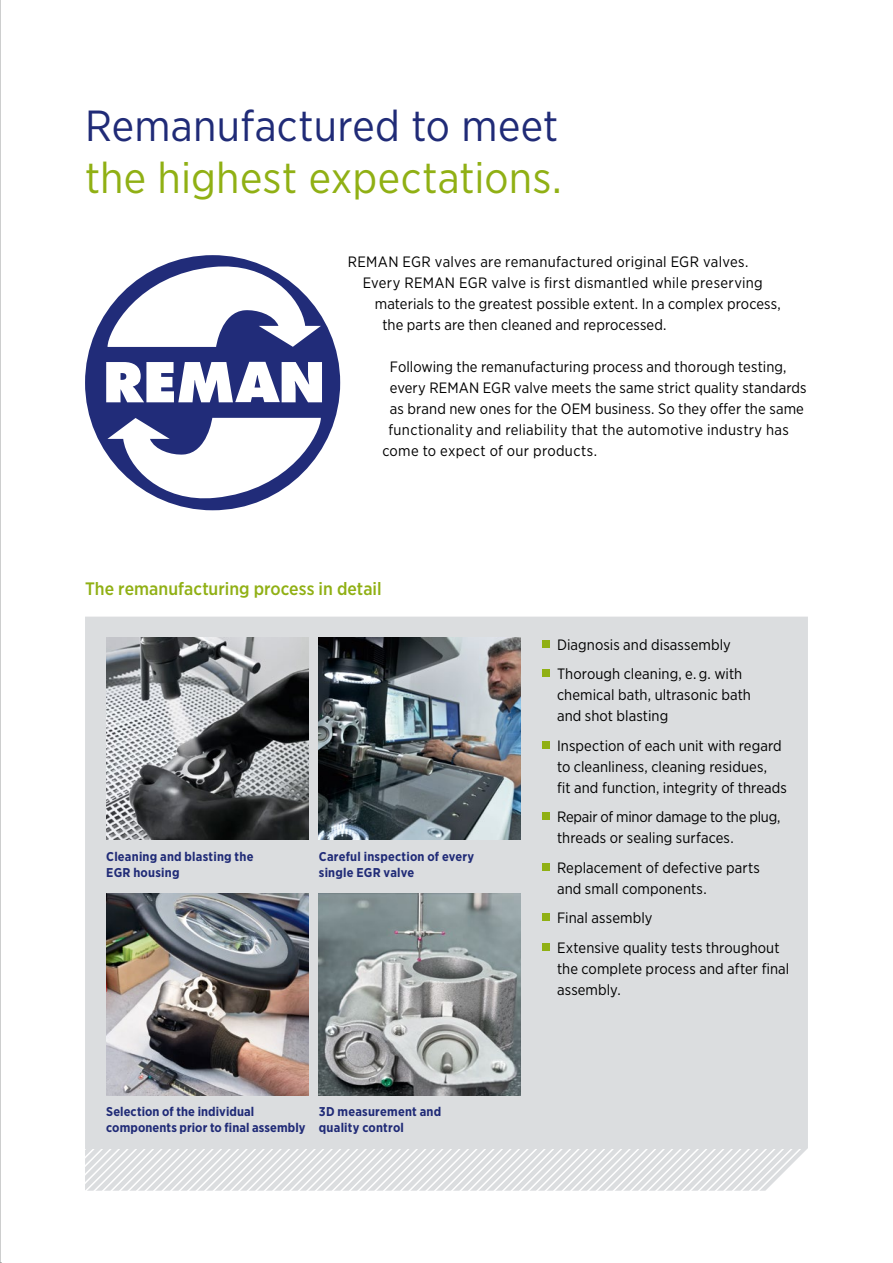
<style>
.page{position:relative;width:893px;height:1263px;background:#fff}
.page>*{position:absolute;margin:0;border:0;box-sizing:border-box;transform-origin:0 0}
.t1{font:43.5px "Gotham Narrow";letter-spacing:.005em;color:#90b014}
.t2{font:43.5px "Gotham Narrow";letter-spacing:.01em;color:#202b77}
.t3{font:500 18px "Gotham Narrow";color:#90b014}
.t4{font:15px/21px "Gotham Narrow";letter-spacing:.01em;color:#000}
.t5{font:15px/21px "Gotham Narrow";letter-spacing:-.01em;color:#000}
.t6{font:700 12.75px/16.5px "Gotham Narrow";letter-spacing:.015em;color:#202b77}
</style>
<div class="page">
<div style="left:85px;top:617px;width:723px;height:532px;background:#dbdddf"></div>
<div style="left:542px;top:640px;width:8px;height:8px;background:#90b014"></div>
<div style="left:542px;top:670px;width:8px;height:7px;background:#90b014"></div>
<div style="left:542px;top:741px;width:8px;height:8px;background:#90b014"></div>
<div style="left:542px;top:813px;width:8px;height:7px;background:#90b014"></div>
<div style="left:542px;top:863px;width:8px;height:8px;background:#90b014"></div>
<div style="left:542px;top:914px;width:8px;height:7px;background:#90b014"></div>
<div style="left:542px;top:943px;width:8px;height:8px;background:#90b014"></div>
<svg style="left:85px;top:255px;width:255px;height:255px"></svg>
<svg style="left:121px;top:373px;width:5px;height:7px"></svg>
<svg style="left:85px;top:1149px;width:722px;height:42px"></svg>
<img style="left:319px;top:638px;width:202px;height:202px">
<img style="left:106px;top:638px;width:202px;height:202px">
<img style="left:319px;top:893px;width:202px;height:202px">
<img style="left:106px;top:893px;width:202px;height:202px">
<hr style="left:0;top:0;width:1px;height:1262px;background:#9c9d9d">
<h1 class="t2" style="left:85px;top:99px;width:475px">Remanufactured to meet</h1>
<h1 class="t1" style="left:85px;top:151px;width:478px">the highest expectations.</h1>
<p class="t4" style="left:348px;top:251px;width:402px">REMAN EGR valves are remanufactured original EGR valves.</p>
<p class="t4" style="left:363px;top:272px;width:401px">Every REMAN EGR valve is first dismantled while preserving</p>
<p class="t4" style="left:375px;top:293px;width:407px">materials to the greatest possible extent. In a complex process,</p>
<p class="t4" style="left:382px;top:314px;width:286px">the parts are then cleaned and reprocessed.</p>
<p class="t4" style="left:390px;top:356px;width:398px">Following the remanufacturing process and thorough testing,</p>
<p class="t4" style="left:390px;top:377px;width:418px">every REMAN EGR valve meets the same strict quality standards</p>
<p class="t4" style="left:390px;top:398px;width:416px">as brand new ones for the OEM business. So they offer the same</p>
<p class="t4" style="left:388px;top:419px;width:402px">functionality and reliability that the automotive industry has</p>
<p class="t4" style="left:382px;top:440px;width:216px">come to expect of our products.</p>
<p class="t3" style="left:85px;top:578px;width:298px">The remanufacturing process in detail</p>
<p class="t6" style="left:106px;top:848px;width:149px">Cleaning and blasting the<br>EGR housing</p>
<p class="t6" style="left:319px;top:848px;width:157px">Careful inspection of every single EGR valve</p>
<p class="t6" style="left:106px;top:1103px;width:201px">Selection of the individual components prior to final assembly</p>
<p class="t6" style="left:319px;top:1103px;width:124px">3D measurement and quality control</p>
<p class="t4" style="left:557px;top:629px;width:187px;line-height:29.5px">Diagnosis and disassembly<br>Thorough cleaning, e. g. with</p>
<p class="t4" style="left:557px;top:684px;width:195px">chemical bath, ultrasonic bath and shot blasting</p>
<p class="t4" style="left:557px;top:735px;width:231px">Inspection of each unit with regard to cleanliness, cleaning residues,<br>fit and function, integrity of threads</p>
<p class="t5" style="left:557px;top:806px;width:225px">Repair of minor damage to the plug, threads or sealing surfaces.</p>
<p class="t4" style="left:557px;top:857px;width:204px">Replacement of defective parts and small components.</p>
<p class="t4" style="left:557px;top:903px;width:224px;line-height:29.5px">Final assembly<br>Extensive quality tests throughout</p>
<p class="t4" style="left:557px;top:958px;width:234px">the complete process and after final assembly.</p>
</div>
